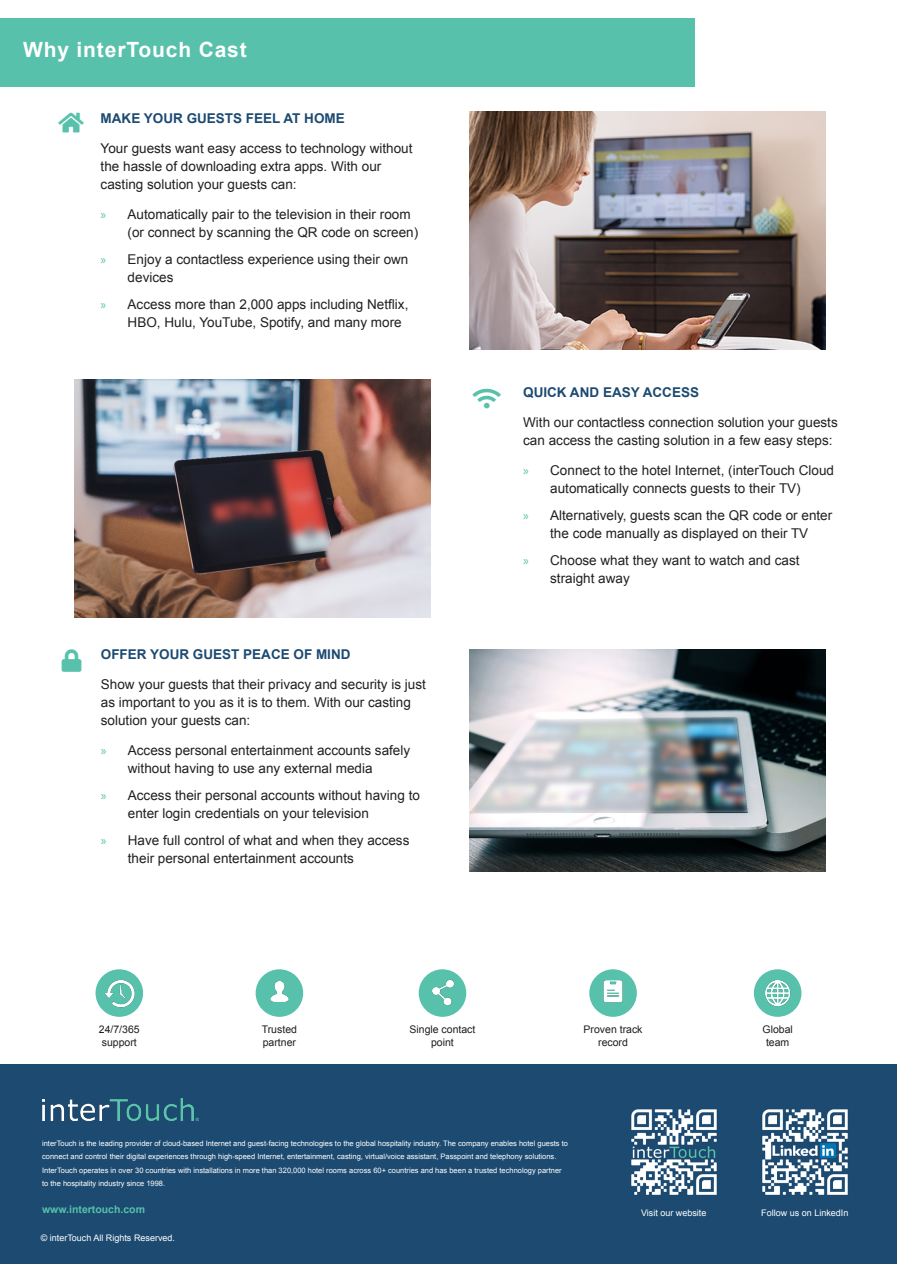
<style>
.page{position:relative;width:897px;height:1264px;background:#fff}
.page>*{position:absolute;margin:0;border:0;box-sizing:border-box;transform-origin:0 0}
.t1{font:700 21px "Arial";letter-spacing:.04em;color:#fff}
.t2{font:13.5px/18px "Arial";color:#231f20}
.t3{font:700 13.5px "Arial";color:#1c4a71}
.t4{font:10.5px/12.6px "Arial";color:#1f1d1e;text-align:center}
.t5{font:700 10.5px "Arial";color:#57c1ab}
.t6{font:9px "Arial";color:#fff}
.t7{font:7.5px/13.5px "Arial";color:#fff}
.s1{font-family:"Myriad Pro";color:#57c1ab}
</style>
<div class="page">
<div style="left:0;top:18px;width:694px;height:68px;background:#57c1ab"></div>
<img style="left:469px;top:111px;width:356px;height:238px">
<img style="left:74px;top:380px;width:356px;height:238px">
<img style="left:469px;top:649px;width:356px;height:222px">
<div style="left:0;top:1064px;width:896px;height:200px;background:#1c4a71"></div>
<img style="left:42px;top:1098px;width:156px;height:22px">
<img style="left:762px;top:1109px;width:86px;height:86px">
<img style="left:631px;top:1109px;width:86px;height:86px">
<div style="left:418px;top:969px;width:48px;height:48px;background:#57c1ab;border-radius:50%"></div>
<img style="left:432px;top:979px;width:22px;height:27px">
<div style="left:753px;top:969px;width:48px;height:48px;background:#57c1ab;border-radius:50%"></div>
<img style="left:765px;top:980px;width:26px;height:25px">
<div style="left:255px;top:969px;width:48px;height:48px;background:#57c1ab;border-radius:50%"></div>
<img style="left:270px;top:981px;width:19px;height:20px">
<div style="left:95px;top:969px;width:48px;height:48px;background:#57c1ab;border-radius:50%"></div>
<img style="left:105px;top:980px;width:30px;height:28px">
<div style="left:589px;top:969px;width:47px;height:48px;background:#57c1ab;border-radius:50%"></div>
<img style="left:603px;top:980px;width:20px;height:22px">
<p class="t1" style="left:23px;top:36px;width:225px">Why interTouch Cast</p>
<p class="t3" style="left:101px;top:109px;width:246px">MAKE YOUR GUESTS FEEL AT HOME</p>
<p class="t2" style="left:101px;top:139px;width:313px">Your guests want easy access to technology without the hassle of downloading extra apps. With our casting solution your guests can:</p>
<p class="t2" style="left:128px;top:205px;width:292px;text-indent:-27px"><span class="s1">»</span> Automatically pair to the television in their room (or connect by scanning the QR code on screen)</p>
<p class="t2" style="left:128px;top:250px;width:282px;text-indent:-27px"><span class="s1">»</span> Enjoy a contactless experience using their own devices</p>
<p class="t2" style="left:128px;top:295px;width:282px;text-indent:-27px"><span class="s1">»</span> Access more than 2,000 apps including Netflix,<br>HBO, Hulu, YouTube, Spotify, and many more</p>
<p class="t3" style="left:101px;top:645px;width:251px">OFFER YOUR GUEST PEACE OF MIND</p>
<p class="t2" style="left:101px;top:675px;width:326px">Show your guests that their privacy and security is just as important to you as it is to them. With our casting solution your guests can:</p>
<p class="t2" style="left:128px;top:741px;width:284px;text-indent:-27px"><span class="s1">»</span> Access personal entertainment accounts safely without having to use any external media</p>
<p class="t2" style="left:128px;top:786px;width:293px;text-indent:-27px"><span class="s1">»</span> Access their personal accounts without having to enter login credentials on your television</p>
<p class="t2" style="left:128px;top:831px;width:283px;text-indent:-27px"><span class="s1">»</span> Have full control of what and when they access their personal entertainment accounts</p>
<p class="t3" style="left:523px;top:383px;width:177px">QUICK AND EASY ACCESS</p>
<p class="t2" style="left:523px;top:413px;width:316px">With our contactless connection solution your guests can access the casting solution in a few easy steps:</p>
<p class="t2" style="left:523px;top:461px;width:312px;text-align:center"><span class="s1">»</span> Connect to the hotel Internet, (interTouch Cloud automatically connects guests to their TV)</p>
<p class="t2" style="left:523px;top:506px;width:310px;text-align:center"><span class="s1">»</span> Alternatively, guests scan the QR code or enter the code manually as displayed on their TV</p>
<p class="t2" style="left:550px;top:551px;width:251px;text-indent:-27px"><span class="s1">»</span> Choose what they want to watch and cast straight away</p>
<p class="t4" style="left:99px;top:1023px;width:42px;text-align:left">24/7/365 support</p>
<p class="t4" style="left:262px;top:1023px;width:37px;text-align:left">Trusted partner</p>
<p class="t4" style="left:409px;top:1023px;width:67px">Single contact point</p>
<p class="t4" style="left:583px;top:1023px;width:60px">Proven track record</p>
<p class="t4" style="left:762px;top:1023px;width:32px">Global team</p>
<p class="t7" style="left:42px;top:1136px;width:527px">interTouch is the leading provider of cloud-based Internet and guest-facing technologies to the global hospitality industry. The company enables hotel guests to connect and control their digital experiences through high-speed Internet, entertainment, casting, virtual/voice assistant, Passpoint and telephony solutions.</p>
<p class="t7" style="left:42px;top:1163px;width:521px">InterTouch operates in over 30 countries with installations in more than 320,000 hotel rooms across 60+ countries and has been a trusted technology partner</p>
<p class="t7" style="left:42px;top:1177px;width:124px">to the hospitality industry since 1998.</p>
<p class="t5" style="left:42px;top:1202px;width:104px">www.intertouch.com</p>
<p class="t6" style="left:41px;top:1232px;width:136px">© interTouch All Rights Reserved.</p>
<p class="t6" style="left:641px;top:1206px;width:67px">Visit our website</p>
<p class="t6" style="left:761px;top:1206px;width:89px">Follow us on LinkedIn</p>
</div>
